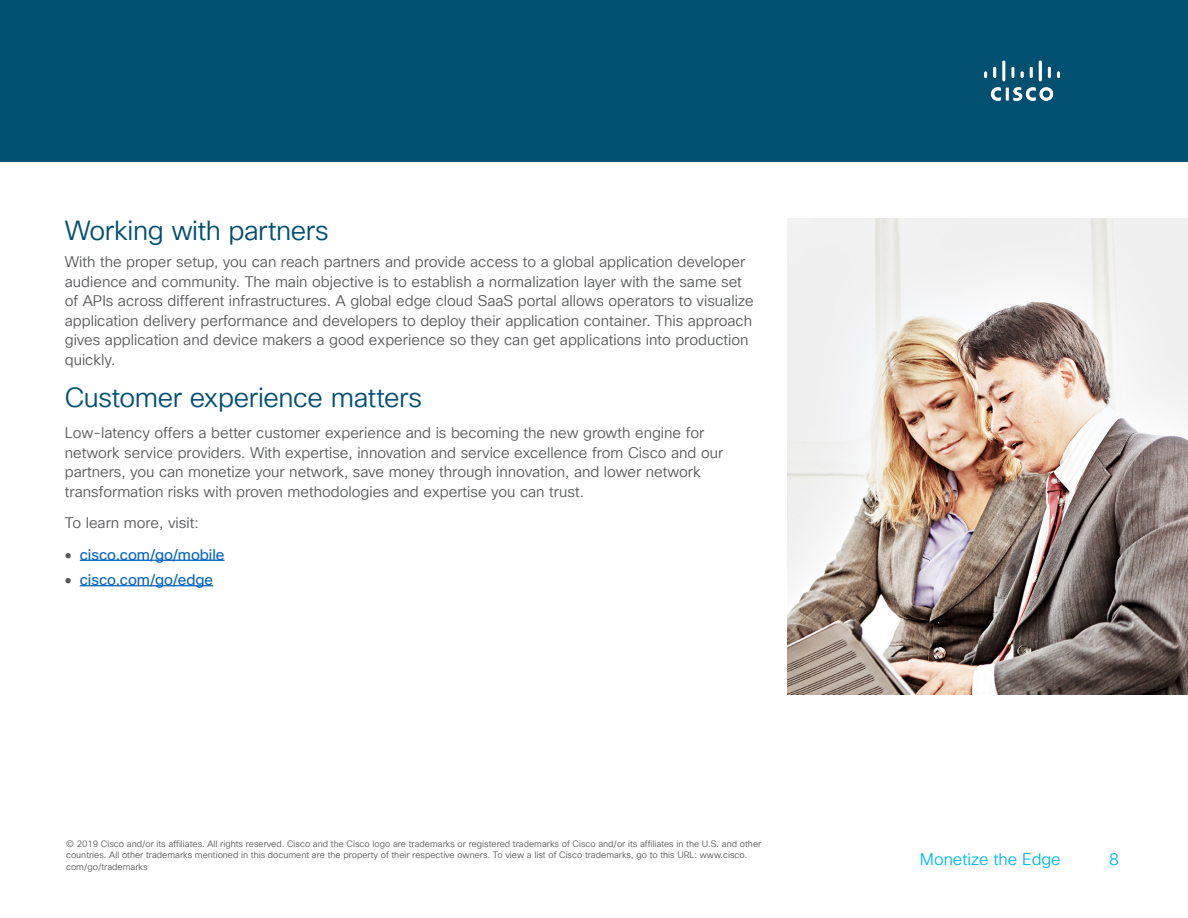
<style>
.page{position:relative;width:1188px;height:918px;background:#fff}
.page>*{position:absolute;margin:0;border:0;box-sizing:border-box;transform-origin:0 0}
.Body{font:27px "Cisco Sans TT Light";letter-spacing:-.015em;color:#005073}
.Subhead2_Indigo{font:27px "Cisco Sans TT Light";letter-spacing:-.015em;color:#005073}
.t1{font:16.5px "Cisco Sans TT Light";color:#01bcec}
.Body-2{font:15px/19.5px "Cisco Sans TT Light";color:#57585a}
.t2{font:15px "Cisco Sans TT";letter-spacing:-.005em;color:#0563c1}
.t3{font:9px/11.2px "Cisco Sans TT Light";color:#57585a}
.s1{color:#57585a}
</style>
<div class="page">
<div style="left:0;top:0;width:1188px;height:162px;background:#015072"></div>
<img style="left:984px;top:60px;width:77px;height:41px">
<hr style="left:80px;top:560px;width:145px;height:1px;background:#0563c1">
<hr style="left:80px;top:585px;width:133px;height:1px;background:#0563c1">
<img style="left:788px;top:219px;width:400px;height:476px">
<p class="Subhead2_Indigo" style="left:65px;top:213px;width:266px">Working with partners</p>
<p class="Body-2" style="left:65px;top:252px;width:691px">With the proper setup, you can reach partners and provide access to a global application developer audience and community. The main objective is to establish a normalization layer with the same set of APIs across different infrastructures. A global edge cloud SaaS portal allows operators to visualize application delivery performance and developers to deploy their application container. This approach gives application and device makers a good experience so they can get applications into production quickly.</p>
<p class="Body" style="left:65px;top:380px;width:359px">Customer experience matters</p>
<p class="Body-2" style="left:65px;top:423px;width:660px">Low-latency offers a better customer experience and is becoming the new growth engine for network service providers. With expertise, innovation and service excellence from Cisco and our partners, you can monetize your network, save money through innovation, and lower network transformation risks with proven methodologies and expertise you can trust.</p>
<p class="Body-2" style="left:65px;top:513px;width:135px">To learn more, visit:</p>
<p class="t2" style="left:65px;top:545px;width:161px"><span class="s1">•</span> cisco.com/go/mobile</p>
<p class="t2" style="left:65px;top:570px;width:150px"><span class="s1">•</span> cisco.com/go/edge</p>
<p class="t3" style="left:66px;top:839px;width:697px">© 2019 Cisco and/or its affiliates. All rights reserved. Cisco and the Cisco logo are trademarks or registered trademarks of Cisco and/or its affiliates in the U.S. and other countries. All other trademarks mentioned in this document are the property of their respective owners. To view a list of Cisco trademarks, go to this URL: www.cisco. com/go/trademarks</p>
<p class="t1" style="left:920px;top:849px;width:142px">Monetize the Edge</p>
<p class="t1" style="left:1109px;top:849px;width:11px">8</p>
</div>
